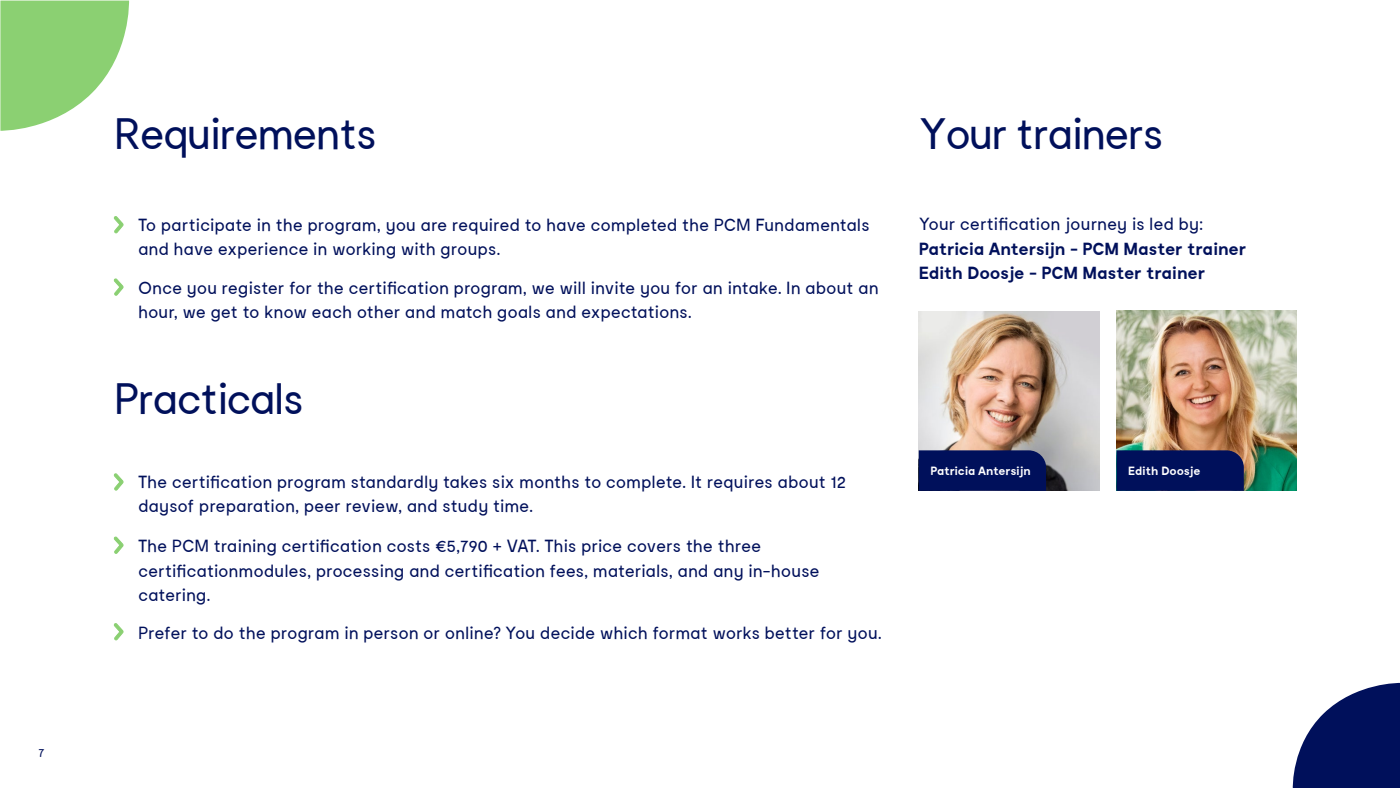
<style>
.page{position:relative;width:1400px;height:788px;background:#fff}
.page>*{position:absolute;margin:0;border:0;box-sizing:border-box;transform-origin:0 0}
.t1{font:43.75px "PCM Moderat";letter-spacing:-.05em;color:#00105b}
.t2{font:17.5px/24.5px "PCM Moderat";letter-spacing:-.01em;color:#00105b}
.t3{font:700 17.5px/24.5px "PCM Moderat";letter-spacing:-.015em;color:#00105b}
.t4{font:12.25px "PCM Moderat";color:#00105b}
.t5{font:700 11.9px "PCM Moderat";letter-spacing:-.02em;color:#fff}
</style>
<div class="page">
<svg style="left:0;top:1px;width:130px;height:130px"></svg>
<svg style="left:1292px;top:682px;width:108px;height:106px"></svg>
<svg style="left:113px;top:278px;width:11px;height:18px"></svg>
<svg style="left:113px;top:536px;width:11px;height:18px"></svg>
<svg style="left:113px;top:623px;width:11px;height:17px"></svg>
<svg style="left:113px;top:216px;width:11px;height:18px"></svg>
<svg style="left:113px;top:473px;width:11px;height:18px"></svg>
<img style="left:919px;top:311px;width:180px;height:180px">
<img style="left:1116px;top:310px;width:181px;height:181px">
<div style="left:919px;top:450px;width:127px;height:41px;background:#00105b"></div>
<svg style="left:1116px;top:450px;width:128px;height:41px;background:#04135b"></svg>
<p class="t4" style="left:38px;top:745px;width:8px">7</p>
<h1 class="t1" style="left:114px;top:109px;width:265px">Requirements</h1>
<h1 class="t1" style="left:919px;top:109px;width:247px">Your trainers</h1>
<p class="t2" style="left:138px;top:213px;width:733px">To participate in the program, you are required to have completed the PCM Fundamentals and have experience in working with groups.</p>
<p class="t2" style="left:138px;top:276px;width:742px">Once you register for the certification program, we will invite you for an intake. In about an hour, we get to know each other and match goals and expectations.</p>
<h1 class="t1" style="left:114px;top:374px;width:192px">Practicals</h1>
<p class="t2" style="left:138px;top:470px;width:710px">The certification program standardly takes six months to complete. It requires about 12 daysof preparation, peer review, and study time.</p>
<p class="t2" style="left:138px;top:534px;width:683px">The PCM training certification costs €5,790 + VAT. This price covers the three certificationmodules, processing and certification fees, materials, and any in-house catering.</p>
<p class="t2" style="left:138px;top:620px;width:746px">Prefer to do the program in person or online? You decide which format works better for you.</p>
<p class="t2" style="left:919px;top:212px;width:286px">Your certification journey is led by:</p>
<p class="t3" style="left:919px;top:237px;width:329px">Patricia Antersijn - PCM Master trainer<br>Edith Doosje - PCM Master trainer</p>
<p class="t5" style="left:931px;top:464px;width:102px">Patricia Antersijn</p>
<p class="t5" style="left:1128px;top:464px;width:74px">Edith Doosje</p>
</div>
